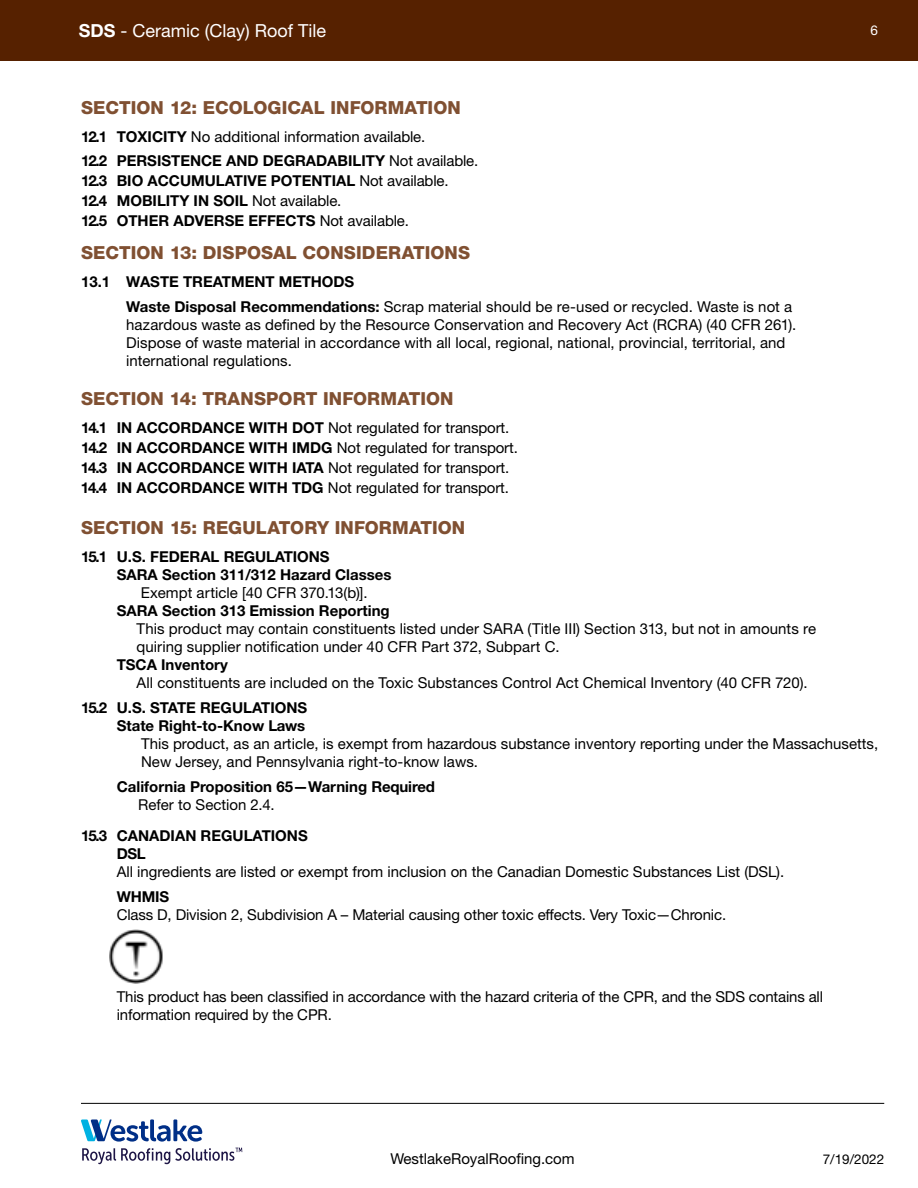
<style>
.page{position:relative;width:918px;height:1188px;background:#fff}
.page>*{position:absolute;margin:0;border:0;box-sizing:border-box;transform-origin:0 0}
.t1{font:800 18px "Helvetica Neue LT Pro";letter-spacing:.005em;color:#805032}
.t2{font:18px "Helvetica Neue LT Std";color:#fff}
.t3{font:15px/20.1px "Helvetica Neue LT Pro";color:#000}
.t4{font:15px/18px "Helvetica Neue LT Std";letter-spacing:.005em;color:#000}
.t5{font:700 15px/18px "Helvetica Neue LT Pro";color:#000}
.t6{font:13.5px "Helvetica Neue LT Std";color:#000}
.t7{font:13.5px "Helvetica Neue LT Std";color:#fff}
.s1{font-weight:700}
.s2{font-weight:400}
.s3{font-family:"Helvetica Neue LT Pro";font-weight:700}
</style>
<div class="page">
<div style="left:0;top:0;width:918px;height:60px;background:#562100"></div>
<hr style="left:81px;top:1103px;width:803px;height:1px;background:#000">
<svg style="left:81px;top:1119px;width:121px;height:23px"></svg>
<svg style="left:82px;top:1148px;width:160px;height:16px"></svg>
<img style="left:109px;top:930px;width:54px;height:54px">
<p class="t2" style="left:79px;top:20px;width:249px"><span class="s1">SDS</span> - Ceramic (Clay) Roof Tile</p>
<p class="t7" style="left:871px;top:22px;width:9px">6</p>
<p class="t1" style="left:81px;top:97px;width:381px">SECTION 12: ECOLOGICAL INFORMATION</p>
<p class="t3" style="left:81px;top:124px;width:399px;line-height:24.3px"><span class="s1">12.1 TOXICITY</span> No additional information available.<br><span class="s1">12.2 PERSISTENCE AND DEGRADABILITY</span> Not available.</p>
<p class="t5" style="left:81px;top:170px;width:369px;line-height:20.1px">12.3 BIO ACCUMULATIVE POTENTIAL <span class="s2">Not available.<br></span>12.4 MOBILITY IN SOIL <span class="s2">Not available.<br></span>12.5 OTHER ADVERSE EFFECTS <span class="s2">Not available.</span></p>
<p class="t1" style="left:81px;top:242px;width:391px">SECTION 13: DISPOSAL CONSIDERATIONS</p>
<p class="t5" style="left:81px;top:272px;width:274px">13.1 WASTE TREATMENT METHODS</p>
<p class="t4" style="left:126px;top:297px;width:672px"><span class="s3">Waste Disposal Recommendations:</span> Scrap material should be re-used or recycled. Waste is not a hazardous waste as defined by the Resource Conservation and Recovery Act (RCRA) (40 CFR 261).<br>Dispose of waste material in accordance with all local, regional, national, provincial, territorial, and international regulations.</p>
<p class="t1" style="left:81px;top:388px;width:374px">SECTION 14: TRANSPORT INFORMATION</p>
<p class="t3" style="left:81px;top:417px;width:438px"><span class="s1">14.1 IN ACCORDANCE WITH DOT</span> Not regulated for transport.<br><span class="s1">14.2 IN ACCORDANCE WITH IMDG</span> Not regulated for transport.<br><span class="s1">14.3 IN ACCORDANCE WITH IATA</span> Not regulated for transport.<br><span class="s1">14.4 IN ACCORDANCE WITH TDG</span> Not regulated for transport.</p>
<p class="t1" style="left:81px;top:517px;width:386px">SECTION 15: REGULATORY INFORMATION</p>
<p class="t5" style="left:117px;top:547px;width:276px;text-indent:-36px">15.1 U.S. FEDERAL REGULATIONS<br>SARA Section 311/312 Hazard Classes</p>
<p class="t4" style="left:141px;top:583px;width:228px">Exempt article [40 CFR 370.13(b)].</p>
<p class="t5" style="left:117px;top:601px;width:275px">SARA Section 313 Emission Reporting</p>
<p class="t4" style="left:137px;top:619px;width:681px">This product may contain constituents listed under SARA (Title III) Section 313, but not in amounts re quiring supplier notification under 40 CFR Part 372, Subpart C.</p>
<p class="t5" style="left:117px;top:655px;width:113px">TSCA Inventory</p>
<p class="t4" style="left:137px;top:673px;width:672px">All constituents are included on the Toxic Substances Control Act Chemical Inventory (40 CFR 720).</p>
<p class="t5" style="left:81px;top:698px;width:228px;text-align:right">15.2 U.S. STATE REGULATIONS<br>State Right-to-Know Laws</p>
<p class="t3" style="left:141px;top:735px;width:739px;line-height:18px">This product, as an article, is exempt from hazardous substance inventory reporting under the Massachusetts,<br>New Jersey, and Pennsylvania right-to-know laws.</p>
<p class="t5" style="left:117px;top:777px;width:320px">California Proposition 65—Warning Required</p>
<p class="t3" style="left:138px;top:794px;width:138px">Refer to Section 2.4.</p>
<p class="t5" style="left:117px;top:826px;width:193px;text-indent:-36px">15.3 CANADIAN REGULATIONS<br>DSL</p>
<p class="t3" style="left:117px;top:861px;width:669px">All ingredients are listed or exempt from inclusion on the Canadian Domestic Substances List (DSL).</p>
<p class="t5" style="left:117px;top:887px;width:54px">WHMIS</p>
<p class="t3" style="left:117px;top:904px;width:611px">Class D, Division 2, Subdivision A – Material causing other toxic effects. Very Toxic—Chronic.</p>
<p class="t3" style="left:117px;top:987px;width:708px;line-height:18px">This product has been classified in accordance with the hazard criteria of the CPR, and the SDS contains all information required by the CPR.</p>
<p class="t4" style="left:391px;top:1150px;width:186px">WestlakeRoyalRoofing.com</p>
<p class="t6" style="left:823px;top:1151px;width:63px">7/19/2022</p>
</div>
